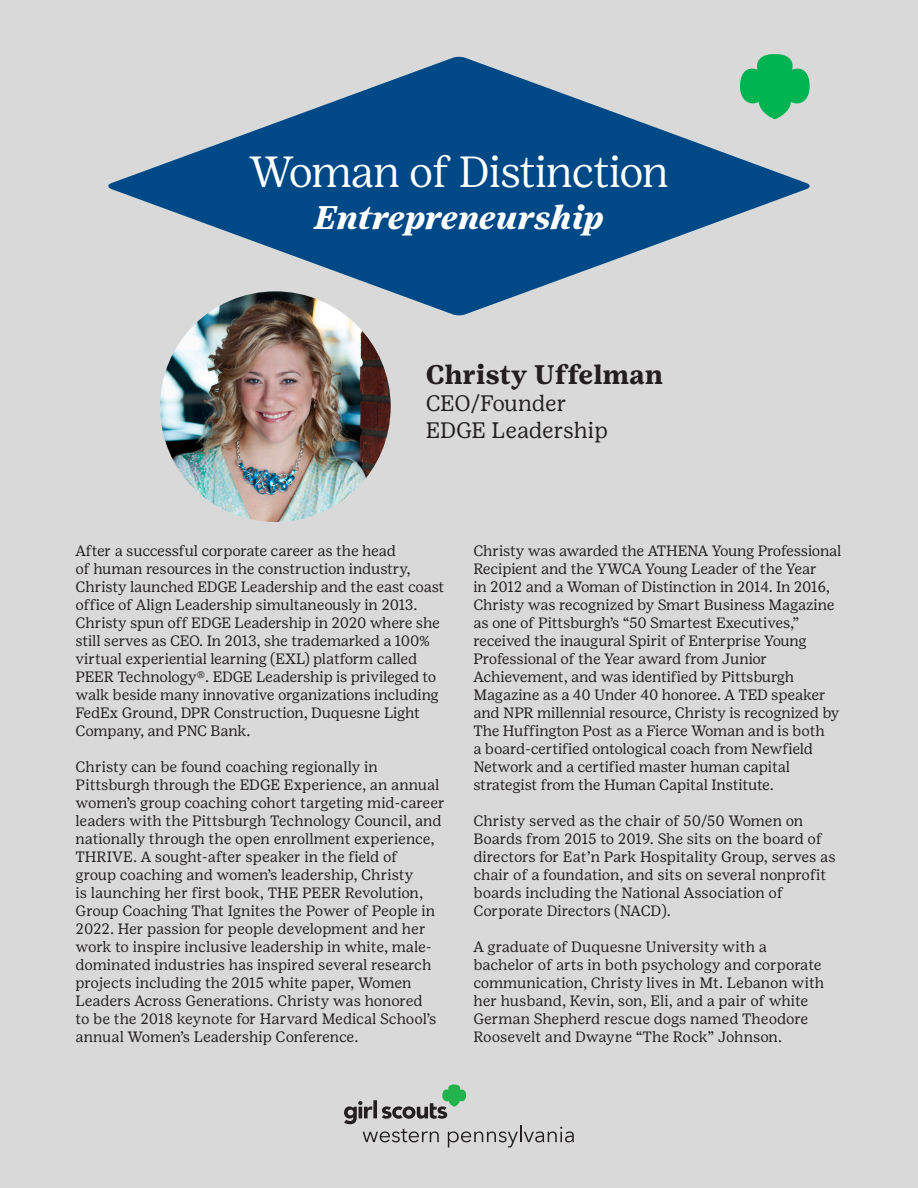
<style>
.page{position:relative;width:918px;height:1188px;background:#d9d9d9}
.page>*{position:absolute;margin:0;border:0;box-sizing:border-box;transform-origin:0 0}
.t1{font:300 43.5px "Girl Scout Display";letter-spacing:-.01em;color:#fff}
.t2{font:italic 700 32.7px "Girl Scout Text";color:#fff}
.t3{font:700 26.85px "Girl Scout Text";color:#231f20}
.t4{font:22.35px "Girl Scout Text";letter-spacing:-.01em;color:#231f20}
.t5{font:15px/18px "Girl Scout Text";letter-spacing:-.01em;color:#231f20}
</style>
<div class="page">
<svg style="left:108px;top:56px;width:702px;height:260px;background:#668cad"></svg>
<svg style="left:344px;top:1085px;width:230px;height:63px;background:#c0c3c1"></svg>
<svg style="left:740px;top:54px;width:70px;height:65px;background:#48c07e"></svg>
<img style="left:160px;top:291px;width:231px;height:231px;border-radius:115px">
<p class="t1" style="left:249px;top:145px;width:421px">Woman of Distinction</p>
<p class="t2" style="left:314px;top:198px;width:291px">Entrepreneurship</p>
<p class="t3" style="left:426px;top:358px;width:239px">Christy Uffelman</p>
<p class="t4" style="left:426px;top:390px;width:142px">CEO/Founder</p>
<p class="t4" style="left:426px;top:416px;width:184px">EDGE Leadership</p>
<p class="t5" style="left:76px;top:542px;width:370px">After a successful corporate career as the head<br>of human resources in the construction industry, Christy launched EDGE Leadership and the east coast office of Align Leadership simultaneously in 2013.<br>Christy spun off EDGE Leadership in 2020 where she still serves as CEO. In 2013, she trademarked a 100% virtual experiential learning (EXL) platform called PEER Technology®. EDGE Leadership is privileged to walk beside many innovative organizations including FedEx Ground, DPR Construction, Duquesne Light Company, and PNC Bank.</p>
<p class="t5" style="left:76px;top:758px;width:371px">Christy can be found coaching regionally in Pittsburgh through the EDGE Experience, an annual women’s group coaching cohort targeting mid-career leaders with the Pittsburgh Technology Council, and nationally through the open enrollment experience, THRIVE. A sought-after speaker in the field of<br>group coaching and women’s leadership, Christy<br>is launching her first book, THE PEER Revolution, Group Coaching That Ignites the Power of People in 2022. Her passion for people development and her work to inspire inclusive leadership in white, male&shy;dominated industries has inspired several research projects including the 2015 white paper, Women Leaders Across Generations. Christy was honored<br>to be the 2018 keynote for Harvard Medical School’s annual Women’s Leadership Conference.</p>
<p class="t5" style="left:473px;top:542px;width:369px">Christy was awarded the ATHENA Young Professional Recipient and the YWCA Young Leader of the Year<br>in 2012 and a Woman of Distinction in 2014. In 2016, Christy was recognized by Smart Business Magazine as one of Pittsburgh’s “50 Smartest Executives,” received the inaugural Spirit of Enterprise Young Professional of the Year award from Junior Achievement, and was identified by Pittsburgh Magazine as a 40 Under 40 honoree. A TED speaker and NPR millennial resource, Christy is recognized by The Huffington Post as a Fierce Woman and is both<br>a board-certified ontological coach from Newfield Network and a certified master human capital strategist from the Human Capital Institute.</p>
<p class="t5" style="left:473px;top:812px;width:364px">Christy served as the chair of 50/50 Women on Boards from 2015 to 2019. She sits on the board of directors for Eat’n Park Hospitality Group, serves as chair of a foundation, and sits on several nonprofit boards including the National Association of Corporate Directors (NACD).</p>
<p class="t5" style="left:473px;top:938px;width:352px">A graduate of Duquesne University with a bachelor of arts in both psychology and corporate communication, Christy lives in Mt. Lebanon with her husband, Kevin, son, Eli, and a pair of white German Shepherd rescue dogs named Theodore Roosevelt and Dwayne “The Rock” Johnson.</p>
</div>
